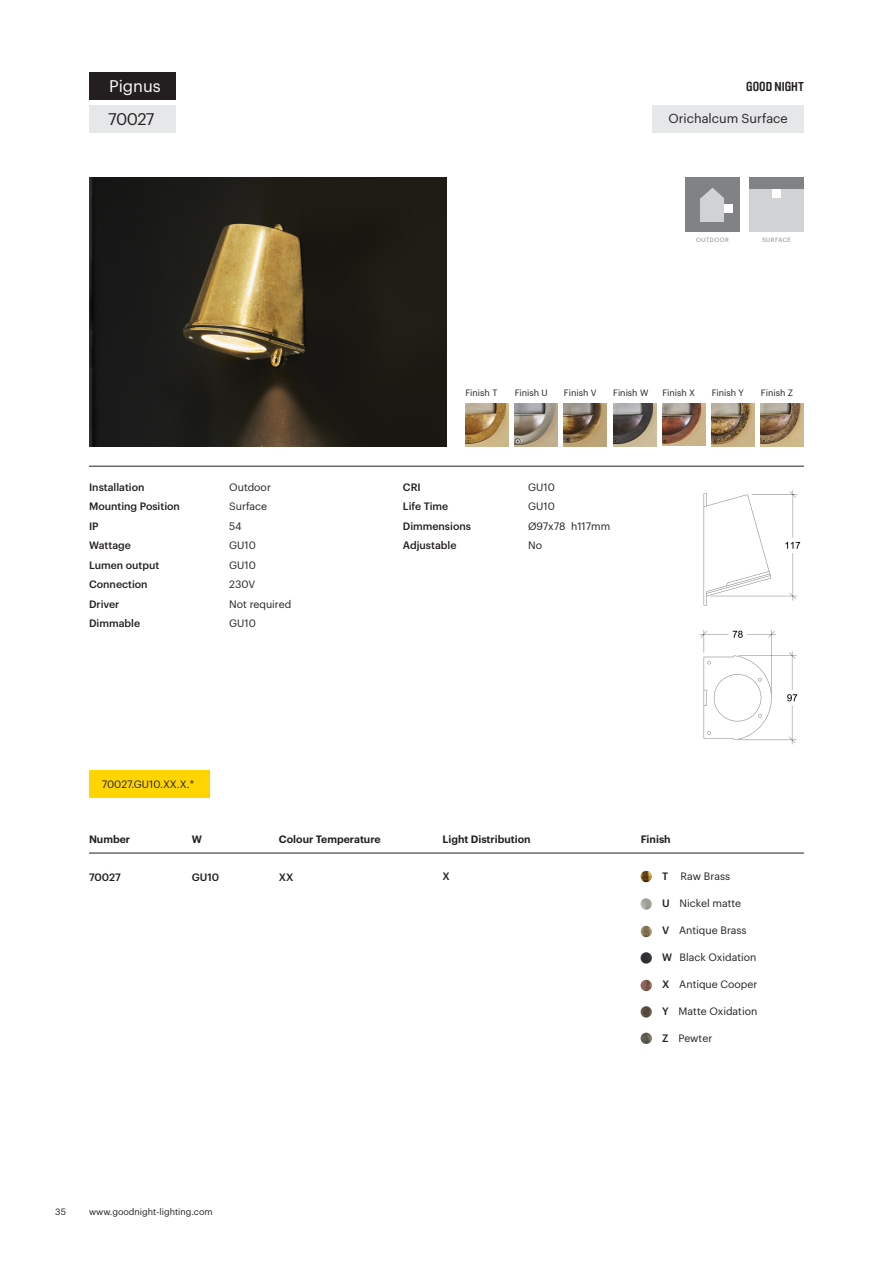
<style>
.page{position:relative;width:893px;height:1263px;background:#fff}
.page>*{position:absolute;margin:0;border:0;box-sizing:border-box;transform-origin:0 0}
.t1{font:16.5px "Graphik";color:#fff}
.t2{font:16.5px "Graphik";letter-spacing:-.035em;color:#231f20}
.t3{font:700 12.9px "Brauer Neue Std";color:#231f20}
.t4{font:12.75px "Graphik";color:#231f20}
.t5{font:10.5px "Graphik";color:#231f20}
.t6{font:500 10.5px "Graphik";color:#231f20}
.t7{font:600 10.5px "Graphik";color:#231f20}
.t8{font:9px "Graphik";color:#231f20}
.LEYENDAS_ÍCONOS{font:6px "Graphik";letter-spacing:.07em;color:#808285}
.s1{font-weight:500}
</style>
<div class="page">
<img style="left:89px;top:177px;width:357px;height:269px">
<div style="left:89px;top:72px;width:86px;height:28px;background:#231f20"></div>
<div style="left:89px;top:105px;width:86px;height:27px;background:#e6e7e9"></div>
<div style="left:749px;top:177px;width:55px;height:55px;background:#808285"></div>
<div style="left:749px;top:190px;width:55px;height:42px;background:#d1d2d4"></div>
<div style="left:772px;top:190px;width:8px;height:8px;background:#fff"></div>
<div style="left:652px;top:105px;width:152px;height:27px;background:#e6e7e9"></div>
<div style="left:685px;top:177px;width:55px;height:55px;background:#808285"></div>
<div style="left:701px;top:198px;width:23px;height:23px;background:#d1d2d4"></div>
<svg style="left:701px;top:188px;width:23px;height:10px"></svg>
<div style="left:724px;top:204px;width:8px;height:8px;background:#fff"></div>
<hr style="left:89px;top:466px;width:715px;height:1px;background:#231f20">
<div style="left:89px;top:770px;width:120px;height:28px;background:#ffd500"></div>
<hr style="left:89px;top:853px;width:715px;height:1px;background:#231f20">
<svg style="left:641px;top:871px;width:11px;height:11px"></svg>
<svg style="left:641px;top:898px;width:11px;height:12px"></svg>
<svg style="left:641px;top:926px;width:11px;height:11px"></svg>
<svg style="left:641px;top:952px;width:11px;height:12px"></svg>
<svg style="left:641px;top:980px;width:11px;height:11px"></svg>
<svg style="left:641px;top:1006px;width:11px;height:11px"></svg>
<svg style="left:641px;top:1033px;width:11px;height:11px"></svg>
<img style="left:465px;top:403px;width:43px;height:43px">
<img style="left:613px;top:403px;width:43px;height:43px">
<img style="left:515px;top:403px;width:43px;height:43px">
<img style="left:662px;top:403px;width:43px;height:43px">
<img style="left:564px;top:403px;width:43px;height:43px">
<img style="left:712px;top:403px;width:43px;height:43px">
<img style="left:761px;top:403px;width:43px;height:43px">
<img style="left:699px;top:490px;width:102px;height:255px">
<p class="t1" style="left:109px;top:74px;width:53px">Pignus</p>
<p class="t2" style="left:108px;top:106px;width:48px">70027</p>
<p class="t6" style="left:89px;top:479px;width:57px">Installation</p>
<p class="t6" style="left:89px;top:498px;width:92px">Mounting Position</p>
<p class="t6" style="left:89px;top:518px;width:11px">IP</p>
<p class="t6" style="left:89px;top:537px;width:43px">Wattage</p>
<p class="t6" style="left:89px;top:557px;width:72px">Lumen output</p>
<p class="t6" style="left:89px;top:576px;width:60px">Connection</p>
<p class="t6" style="left:89px;top:596px;width:32px">Driver</p>
<p class="t6" style="left:89px;top:615px;width:53px">Dimmable</p>
<p class="t5" style="left:229px;top:479px;width:43px">Outdoor</p>
<p class="t5" style="left:229px;top:498px;width:39px">Surface</p>
<p class="t5" style="left:229px;top:518px;width:14px">54</p>
<p class="t5" style="left:229px;top:537px;width:28px">GU10</p>
<p class="t5" style="left:229px;top:557px;width:28px">GU10</p>
<p class="t5" style="left:229px;top:576px;width:28px">230V</p>
<p class="t5" style="left:229px;top:596px;width:64px">Not required</p>
<p class="t5" style="left:229px;top:615px;width:28px">GU10</p>
<p class="t5" style="left:102px;top:776px;width:94px">70027.GU10.XX.X.*</p>
<p class="t3" style="left:746px;top:79px;width:59px">GOOD NIGHT</p>
<p class="t4" style="left:668px;top:108px;width:121px">Orichalcum Surface</p>
<p class="LEYENDAS_ÍCONOS" style="left:696px;top:235px;width:34px">OUTDOOR</p>
<p class="LEYENDAS_ÍCONOS" style="left:762px;top:235px;width:30px">SURFACE</p>
<p class="t8" style="left:465px;top:386px;width:33px">Finish T</p>
<p class="t8" style="left:515px;top:386px;width:35px">Finish U</p>
<p class="t8" style="left:564px;top:386px;width:34px">Finish V</p>
<p class="t8" style="left:613px;top:386px;width:37px">Finish W</p>
<p class="t8" style="left:662px;top:386px;width:34px">Finish X</p>
<p class="t8" style="left:712px;top:386px;width:34px">Finish Y</p>
<p class="t8" style="left:761px;top:386px;width:34px">Finish Z</p>
<p class="t6" style="left:403px;top:479px;width:19px">CRI</p>
<p class="t6" style="left:403px;top:498px;width:47px">Life Time</p>
<p class="t6" style="left:403px;top:518px;width:70px">Dimmensions</p>
<p class="t6" style="left:403px;top:537px;width:55px">Adjustable</p>
<p class="t5" style="left:528px;top:479px;width:28px">GU10</p>
<p class="t5" style="left:528px;top:498px;width:28px">GU10</p>
<p class="t5" style="left:528px;top:518px;width:84px">Ø97x78 h117mm</p>
<p class="t5" style="left:528px;top:537px;width:15px">No</p>
<p class="t7" style="left:89px;top:831px;width:43px">Number</p>
<p class="t7" style="left:192px;top:831px;width:12px">W</p>
<p class="t7" style="left:279px;top:831px;width:103px">Colour Temperature</p>
<p class="t7" style="left:442px;top:831px;width:90px">Light Distribution</p>
<p class="t7" style="left:641px;top:831px;width:31px">Finish</p>
<p class="t6" style="left:89px;top:869px;width:33px">70027</p>
<p class="t6" style="left:192px;top:869px;width:29px">GU10</p>
<p class="t6" style="left:279px;top:869px;width:16px">XX</p>
<p class="t6" style="left:442px;top:868px;width:9px">X</p>
<p class="t5" style="left:662px;top:869px;width:70px"><span class="s1">T</span> Raw Brass</p>
<p class="t5" style="left:662px;top:896px;width:81px"><span class="s1">U</span> Nickel matte</p>
<p class="t5" style="left:662px;top:923px;width:86px"><span class="s1">V</span> Antique Brass</p>
<p class="t5" style="left:662px;top:950px;width:96px"><span class="s1">W</span> Black Oxidation</p>
<p class="t5" style="left:662px;top:977px;width:97px"><span class="s1">X</span> Antique Cooper</p>
<p class="t5" style="left:662px;top:1004px;width:97px"><span class="s1">Y</span> Matte Oxidation</p>
<p class="t5" style="left:662px;top:1031px;width:52px"><span class="s1">Z</span> Pewter</p>
<p class="t8" style="left:55px;top:1205px;width:12px">35</p>
<p class="t8" style="left:89px;top:1205px;width:125px">www.goodnight-lighting.com</p>
</div>
